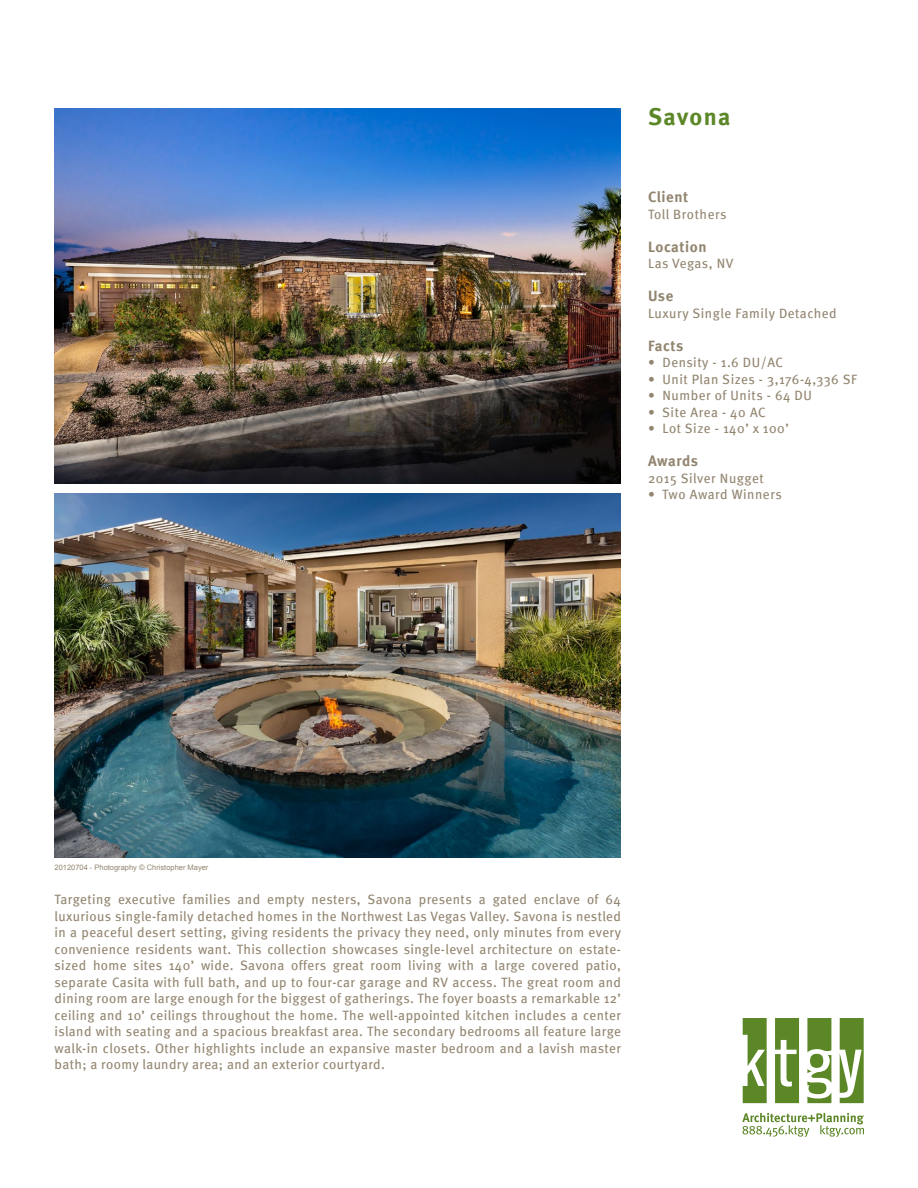
<style>
.page{position:relative;width:918px;height:1188px;background:#fff}
.page>*{position:absolute;margin:0;border:0;box-sizing:border-box;transform-origin:0 0}
.Project_Title{font:700 24px "Meta";letter-spacing:.06em;color:#5c8727}
.Category_Title{font:700 15px "Meta";letter-spacing:.04em;color:#938671}
.t1{font:13.5px/16.5px "Meta";letter-spacing:.035em;color:#938671;text-align:justify}
.t2{font:7.5px "Arial";color:#938671}
</style>
<div class="page">
<svg style="left:742px;top:1113px;width:122px;height:24px"></svg>
<svg style="left:743px;top:1018px;width:24px;height:85px"></svg>
<svg style="left:807px;top:1018px;width:24px;height:85px"></svg>
<svg style="left:840px;top:1018px;width:24px;height:85px"></svg>
<svg style="left:775px;top:1018px;width:24px;height:85px"></svg>
<img style="left:55px;top:108px;width:566px;height:375px">
<img style="left:55px;top:493px;width:566px;height:364px">
<p class="Project_Title" style="left:648px;top:103px;width:84px">Savona</p>
<p class="Category_Title" style="left:648px;top:188px;width:42px">Client</p>
<p class="t1" style="left:648px;top:206px;width:80px">Toll Brothers</p>
<p class="Category_Title" style="left:648px;top:238px;width:60px">Location</p>
<p class="t1" style="left:648px;top:255px;width:87px">Las Vegas, NV</p>
<p class="Category_Title" style="left:648px;top:287px;width:27px">Use</p>
<p class="t1" style="left:648px;top:305px;width:190px">Luxury Single Family Detached</p>
<p class="Category_Title" style="left:648px;top:337px;width:37px">Facts</p>
<p class="t1" style="left:648px;top:354px;width:137px">• Density - 1.6 DU/AC</p>
<p class="t1" style="left:648px;top:371px;width:210px">• Unit Plan Sizes - 3,176-4,336 SF</p>
<p class="t1" style="left:648px;top:387px;width:165px">• Number of Units - 64 DU</p>
<p class="t1" style="left:648px;top:404px;width:119px">• Site Area - 40 AC</p>
<p class="t1" style="left:648px;top:420px;width:142px">• Lot Size - 140’ x 100’</p>
<p class="Category_Title" style="left:648px;top:452px;width:52px">Awards</p>
<p class="t1" style="left:648px;top:470px;width:117px">2015 Silver Nugget</p>
<p class="t1" style="left:648px;top:486px;width:135px">• Two Award Winners</p>
<p class="t2" style="left:55px;top:863px;width:155px">20120704 - Photography © Christopher Mayer</p>
<p class="t1" style="left:55px;top:891px;width:568px">Targeting executive families and empty nesters, Savona presents a gated enclave of 64 luxurious single-family detached homes in the Northwest Las Vegas Valley. Savona is nestled in a peaceful desert setting, giving residents the privacy they need, only minutes from every convenience residents want. This collection showcases single-level architecture on estate&shy;sized home sites 140’ wide. Savona offers great room living with a large covered patio, separate Casita with full bath, and up to four-car garage and RV access. The great room and dining room are large enough for the biggest of gatherings. The foyer boasts a remarkable 12’ ceiling and 10’ ceilings throughout the home. The well-appointed kitchen includes a center island with seating and a spacious breakfast area. The secondary bedrooms all feature large walk-in closets. Other highlights include an expansive master bedroom and a lavish master bath; a roomy laundry area; and an exterior courtyard.</p>
</div>
